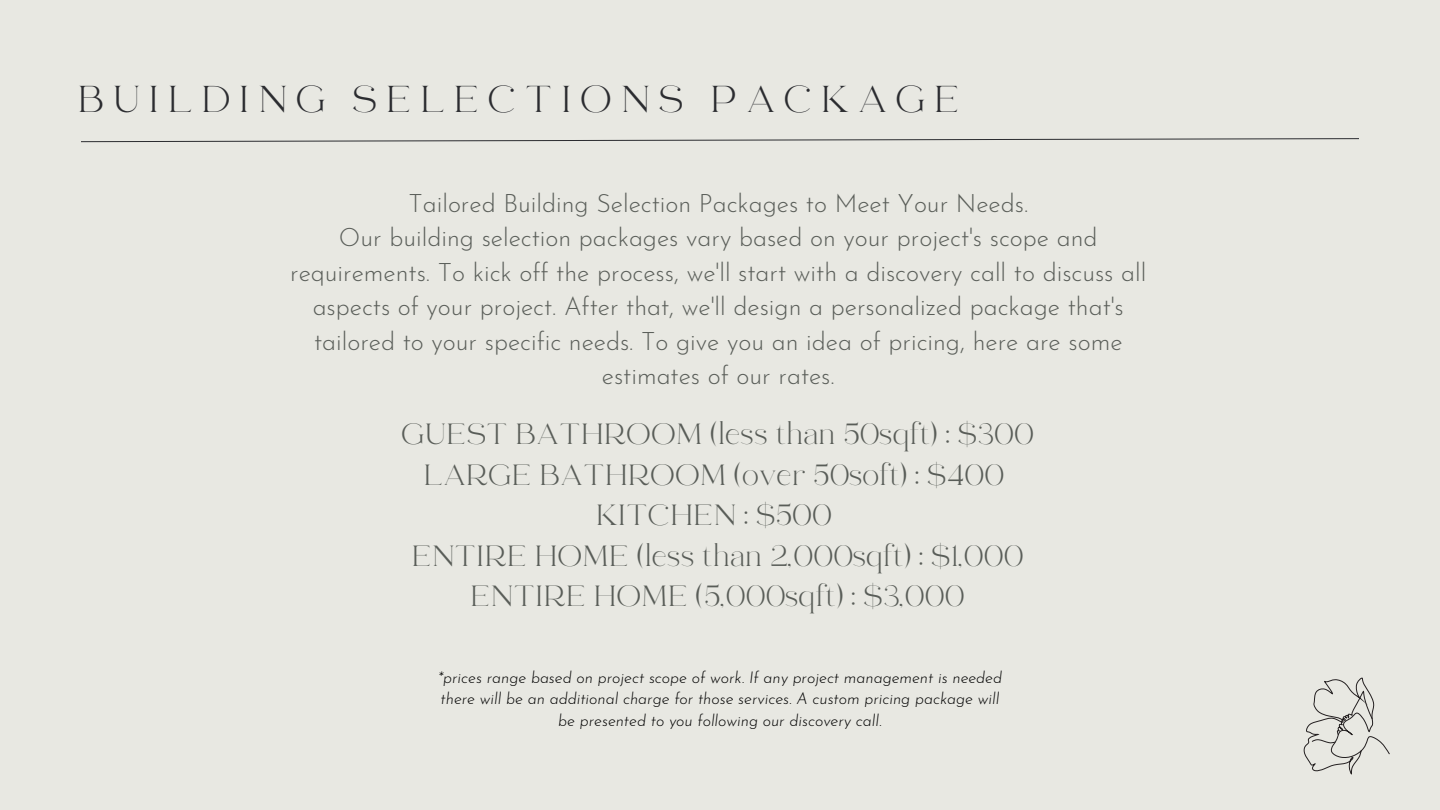
<style>
.page{position:relative;width:1440px;height:810px;background:#e8e8e2}
.page>*{position:absolute;margin:0;border:0;box-sizing:border-box;transform-origin:0 0}
.t1{font:37.1px "RTL Ansam Ansam";letter-spacing:.225em;color:#2b2c30}
.t2{font:29px/40.5px "RTL Ansam Ansam";color:#595d58;text-align:center}
.t3{font:300 25px/34.5px "Josefin Sans";color:#595d58;text-align:center}
.t4{font:italic 300 16px/21.8px "Josefin Sans";color:#000;text-align:center}
</style>
<div class="page">
<svg style="left:81px;top:138px;width:1278px;height:4px"></svg>
<svg style="left:1303px;top:678px;width:87px;height:96px"></svg>
<h1 class="t1" style="left:79px;top:77px;width:884px">BUILDING SELECTIONS PACKAGE</h1>
<h3 class="t3" style="left:290px;top:188px;width:858px">Tailored Building Selection Packages to Meet Your Needs.<br>Our building selection packages vary based on your project's scope and requirements. To kick off the process, we'll start with a discovery call to discuss all aspects of your project. After that, we'll design a personalized package that's tailored to your specific needs. To give you an idea of pricing, here are some estimates of our rates.</h3>
<h2 class="t2" style="left:402px;top:417px;width:633px">GUEST BATHROOM (less than 50sqft) : $300<br>LARGE BATHROOM (over 50soft) : $400<br>KITCHEN : $500<br>ENTIRE HOME (less than 2,000sqft) : $1,000<br>ENTIRE HOME (5,000sqft) : $3,000</h2>
<p class="t4" style="left:438px;top:668px;width:566px">*prices range based on project scope of work. If any project management is needed there will be an additional charge for those services. A custom pricing package will be presented to you following our discovery call.</p>
</div>
